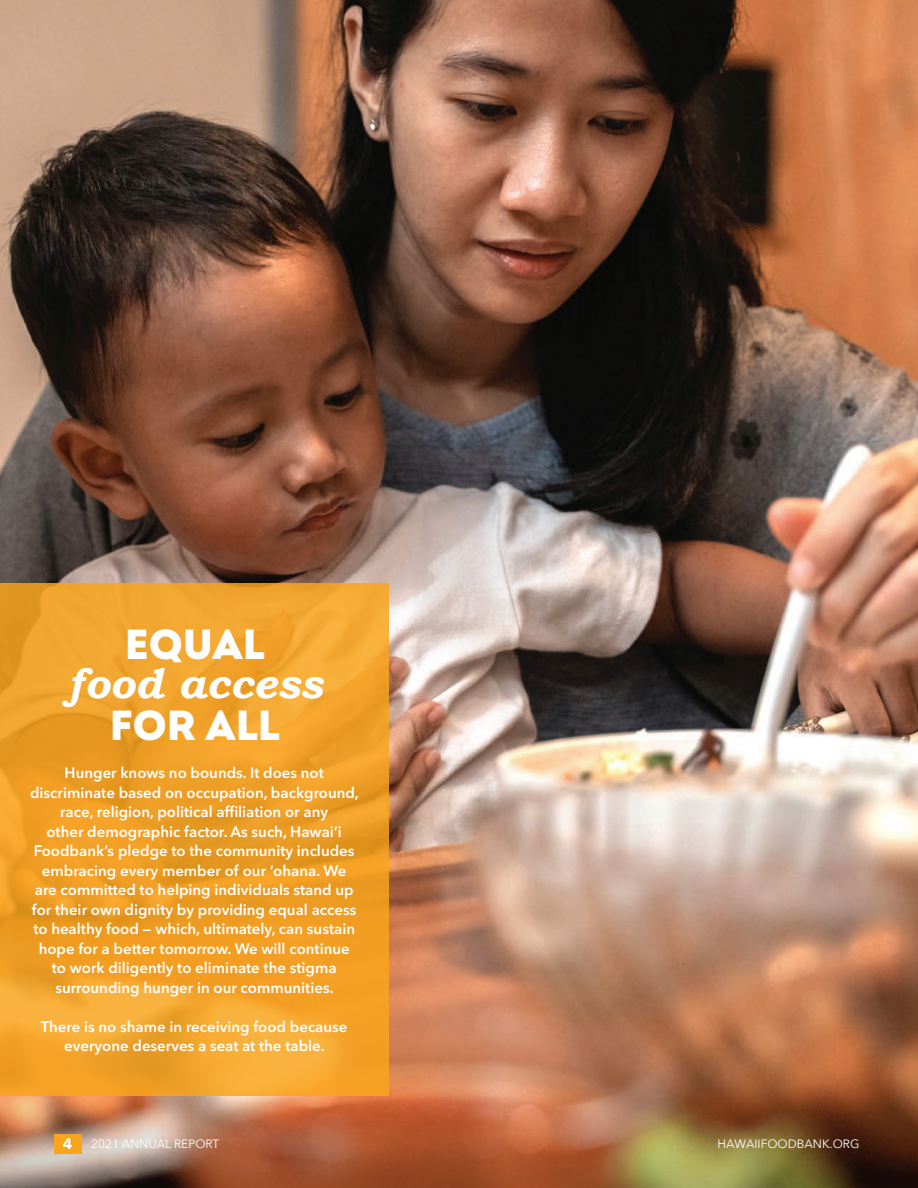
<style>
.page{position:relative;width:918px;height:1188px;background:#fff}
.page>*{position:absolute;margin:0;border:0;box-sizing:border-box;transform-origin:0 0}
.t1{font:900 42px "Intro";color:#fff}
.t2{font:italic 700 42px "Bookman Old Style";color:#fff}
.t3{font:600 15px/19.5px "Avenir Next LT Pro";color:#fff;text-align:center}
.t4{font:12px "Avenir Next LT Pro";color:#fff}
.s1{font-weight:700;font-size:15px}
</style>
<div class="page">
<img style="left:0;top:0;width:918px;height:1096px">
<img style="left:0;top:1096px;width:918px;height:92px">
<div style="left:54px;top:1134px;width:27px;height:20px;background:#f9a51b"></div>
<svg style="left:0;top:584px;width:389px;height:512px;fill:#f1a026"></svg>
<h1 class="t1" style="left:125px;top:620px;width:141px">EQUAL</h1>
<h1 class="t2" style="left:67px;top:668px;width:257px">food access</h1>
<h1 class="t1" style="left:110px;top:701px;width:172px">FOR ALL</h1>
<p class="t3" style="left:30px;top:764px;width:330px">Hunger knows no bounds. It does not discriminate based on occupation, background, race, religion, political affiliation or any<br>other demographic factor. As such, Hawai‘i Foodbank’s pledge to the community includes embracing every member of our ‘ohana. We are committed to helping individuals stand up for their own dignity by providing equal access to healthy food — which, ultimately, can sustain hope for a better tomorrow. We will continue to work diligently to eliminate the stigma surrounding hunger in our communities.</p>
<p class="t3" style="left:41px;top:1018px;width:308px">There is no shame in receiving food because everyone deserves a seat at the table.</p>
<p class="t4" style="left:63px;top:1138px;width:158px"><span class="s1">4</span> 2021 ANNUAL REPORT</p>
<p class="t4" style="left:718px;top:1138px;width:143px">HAWAIIFOODBANK.ORG</p>
</div>
